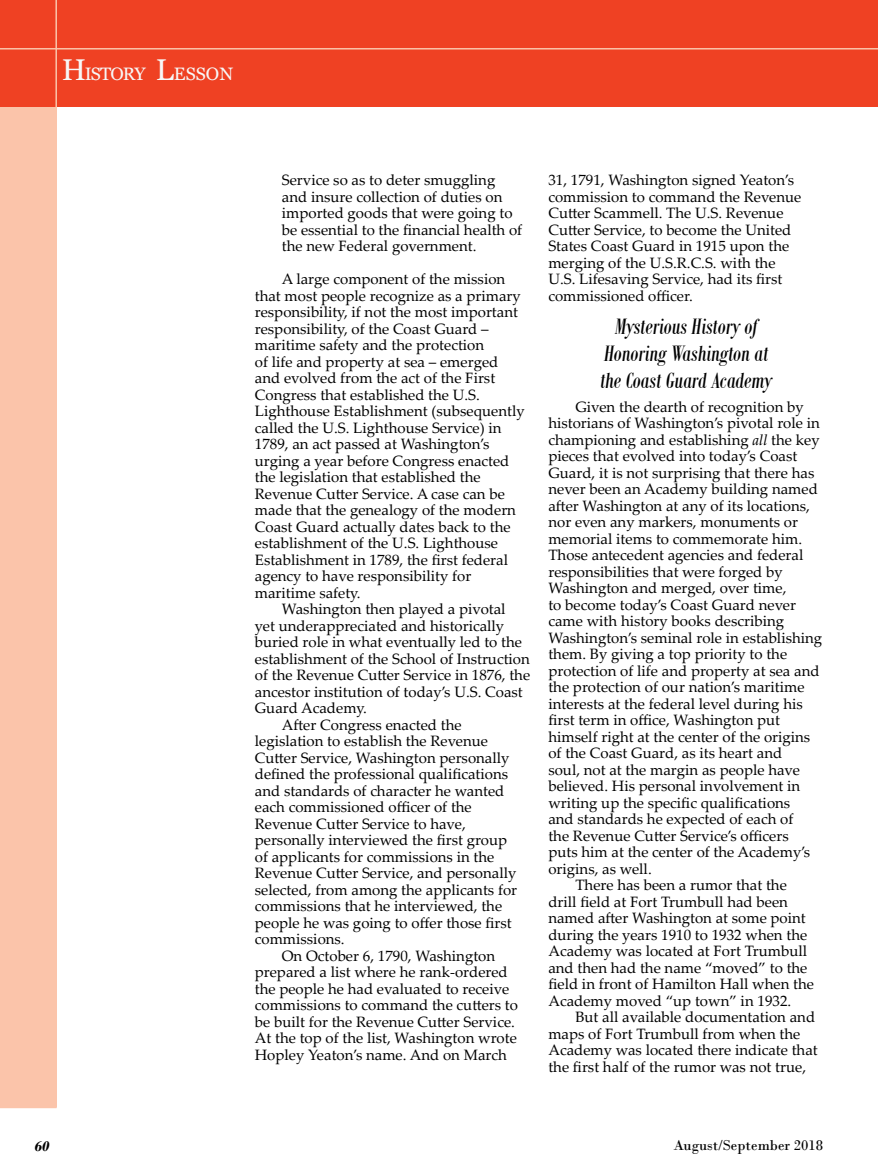
<style>
.page{position:relative;width:878px;height:1175px;background:#fff}
.page>*{position:absolute;margin:0;border:0;box-sizing:border-box;transform-origin:0 0}
.t1{font:italic 24px/27px "Bodoni MT Condensed";color:#000;text-align:center}
.t2{font:18px "Georgia";letter-spacing:-.05em;color:#f7f7f7}
.t3{font:15px/16.5px "Palatino Linotype";color:#000}
.t4{font:15px "Bodoni";color:#000}
.t5{font:italic 700 15px "Bodoni";color:#000}
.s1{font-size:30px}
.s2{font-style:italic}
</style>
<div class="page">
<div style="left:0;top:107px;width:57px;height:1001px;background:#fbc4aa"></div>
<div style="left:0;top:0;width:878px;height:107px;background:#ef4123"></div>
<hr style="left:0;top:48px;width:878px;height:2px;background:#fbc4aa">
<hr style="left:55px;top:0;width:2px;height:1107px;background:#fbc4aa">
<p class="t2" style="left:62px;top:63px;width:173px"><span class="s1">H</span>ISTORY <span class="s1">L</span>ESSON</p>
<p class="t5" style="left:34px;top:1137px;width:16px">60</p>
<p class="t3" style="left:282px;top:171px;width:242px">Service so as to deter smuggling and insure collection of duties on imported goods that were going to be essential to the financial health of the new Federal government.</p>
<p class="t3" style="left:255px;top:270px;width:271px;text-indent:27px">A large component of the mission that most people recognize as a primary responsibility, if not the most important responsibility, of the Coast Guard – maritime safety and the protection<br>of life and property at sea – emerged and evolved from the act of the First Congress that established the U.S.<br>Lighthouse Establishment (subsequently called the U.S. Lighthouse Service) in 1789, an act passed at Washington’s urging a year before Congress enacted the legislation that established the Revenue Cutter Service. A case can be made that the genealogy of the modern Coast Guard actually dates back to the establishment of the U.S. Lighthouse Establishment in 1789, the first federal agency to have responsibility for maritime safety.</p>
<p class="t3" style="left:282px;top:600px;width:225px">Washington then played a pivotal</p>
<p class="t3" style="left:255px;top:617px;width:251px">yet underappreciated and historically</p>
<p class="t3" style="left:255px;top:633px;width:269px">buried role in what eventually led to the</p>
<p class="t3" style="left:255px;top:650px;width:276px">establishment of the School of Instruction</p>
<p class="t3" style="left:255px;top:666px;width:277px">of the Revenue Cutter Service in 1876, the</p>
<p class="t3" style="left:255px;top:683px;width:269px">ancestor institution of today’s U.S. Coast</p>
<p class="t3" style="left:255px;top:699px;width:114px">Guard Academy.</p>
<p class="t3" style="left:282px;top:716px;width:181px">After Congress enacted the</p>
<p class="t3" style="left:255px;top:732px;width:235px">legislation to establish the Revenue</p>
<p class="t3" style="left:255px;top:749px;width:256px">Cutter Service, Washington personally</p>
<p class="t3" style="left:255px;top:765px;width:255px">defined the professional qualifications</p>
<p class="t3" style="left:255px;top:782px;width:251px">and standards of character he wanted</p>
<p class="t3" style="left:255px;top:798px;width:218px">each commissioned officer of the</p>
<p class="t3" style="left:255px;top:815px;width:212px">Revenue Cutter Service to have,</p>
<p class="t3" style="left:255px;top:831px;width:254px">personally interviewed the first group</p>
<p class="t3" style="left:255px;top:848px;width:241px">of applicants for commissions in the</p>
<p class="t3" style="left:255px;top:864px;width:263px">Revenue Cutter Service, and personally</p>
<p class="t3" style="left:255px;top:881px;width:264px">selected, from among the applicants for</p>
<p class="t3" style="left:255px;top:897px;width:249px">commissions that he interviewed, the</p>
<p class="t3" style="left:255px;top:914px;width:258px">people he was going to offer those first</p>
<p class="t3" style="left:255px;top:930px;width:91px">commissions.</p>
<p class="t3" style="left:282px;top:947px;width:215px">On October 6, 1790, Washington</p>
<p class="t3" style="left:255px;top:963px;width:254px">prepared a list where he rank-ordered</p>
<p class="t3" style="left:255px;top:980px;width:256px">the people he had evaluated to receive</p>
<p class="t3" style="left:255px;top:996px;width:265px">commissions to command the cutters to</p>
<p class="t3" style="left:255px;top:1013px;width:261px">be built for the Revenue Cutter Service.</p>
<p class="t3" style="left:255px;top:1029px;width:263px">At the top of the list, Washington wrote</p>
<p class="t3" style="left:255px;top:1046px;width:253px">Hopley Yeaton’s name. And on March</p>
<p class="t3" style="left:548px;top:171px;width:254px">31, 1791, Washington signed Yeaton’s commission to command the Revenue Cutter Scammell. The U.S. Revenue Cutter Service, to become the United States Coast Guard in 1915 upon the merging of the U.S.R.C.S. with the U.S. Lifesaving Service, had its first commissioned officer.</p>
<h1 class="t1" style="left:600px;top:313px;width:174px">Mysterious History of<br>Honoring Washington at the Coast Guard Academy</h1>
<p class="t3" style="left:575px;top:398px;width:230px">Given the dearth of recognition by</p>
<p class="t3" style="left:548px;top:414px;width:273px">historians of Washington’s pivotal role in</p>
<p class="t3" style="left:548px;top:431px;width:273px">championing and establishing <span class="s2">all</span> the key</p>
<p class="t3" style="left:548px;top:447px;width:250px">pieces that evolved into today’s Coast</p>
<p class="t3" style="left:548px;top:464px;width:267px">Guard, it is not surprising that there has</p>
<p class="t3" style="left:548px;top:480px;width:271px">never been an Academy building named</p>
<p class="t3" style="left:548px;top:497px;width:263px">after Washington at any of its locations,</p>
<p class="t3" style="left:548px;top:513px;width:251px">nor even any markers, monuments or</p>
<p class="t3" style="left:548px;top:530px;width:255px">memorial items to commemorate him.</p>
<p class="t3" style="left:548px;top:546px;width:256px">Those antecedent agencies and federal</p>
<p class="t3" style="left:548px;top:563px;width:236px">responsibilities that were forged by</p>
<p class="t3" style="left:548px;top:579px;width:239px">Washington and merged, over time,</p>
<p class="t3" style="left:548px;top:596px;width:249px">to become today’s Coast Guard never</p>
<p class="t3" style="left:548px;top:612px;width:237px">came with history books describing</p>
<p class="t3" style="left:548px;top:629px;width:275px">Washington’s seminal role in establishing</p>
<p class="t3" style="left:548px;top:645px;width:240px">them. By giving a top priority to the</p>
<p class="t3" style="left:548px;top:662px;width:273px">protection of life and property at sea and</p>
<p class="t3" style="left:548px;top:678px;width:257px">the protection of our nation’s maritime</p>
<p class="t3" style="left:548px;top:695px;width:256px">interests at the federal level during his</p>
<p class="t3" style="left:548px;top:711px;width:233px">first term in office, Washington put</p>
<p class="t3" style="left:548px;top:728px;width:263px">himself right at the center of the origins</p>
<p class="t3" style="left:548px;top:744px;width:235px">of the Coast Guard, as its heart and</p>
<p class="t3" style="left:548px;top:761px;width:253px">soul, not at the margin as people have</p>
<p class="t3" style="left:548px;top:777px;width:253px">believed. His personal involvement in</p>
<p class="t3" style="left:548px;top:794px;width:243px">writing up the specific qualifications</p>
<p class="t3" style="left:548px;top:810px;width:246px">and standards he expected of each of</p>
<p class="t3" style="left:548px;top:827px;width:242px">the Revenue Cutter Service’s officers</p>
<p class="t3" style="left:548px;top:843px;width:263px">puts him at the center of the Academy’s</p>
<p class="t3" style="left:548px;top:860px;width:105px">origins, as well.</p>
<p class="t3" style="left:575px;top:876px;width:213px">There has been a rumor that the</p>
<p class="t3" style="left:548px;top:893px;width:241px">drill field at Fort Trumbull had been</p>
<p class="t3" style="left:548px;top:909px;width:259px">named after Washington at some point</p>
<p class="t3" style="left:548px;top:926px;width:260px">during the years 1910 to 1932 when the</p>
<p class="t3" style="left:548px;top:942px;width:260px">Academy was located at Fort Trumbull</p>
<p class="t3" style="left:548px;top:959px;width:260px">and then had the name “moved” to the</p>
<p class="t3" style="left:548px;top:975px;width:267px">field in front of Hamilton Hall when the</p>
<p class="t3" style="left:548px;top:992px;width:244px">Academy moved “up town” in 1932.</p>
<p class="t3" style="left:575px;top:1008px;width:241px">But all available documentation and</p>
<p class="t3" style="left:548px;top:1025px;width:253px">maps of Fort Trumbull from when the</p>
<p class="t3" style="left:548px;top:1041px;width:271px">Academy was located there indicate that</p>
<p class="t3" style="left:548px;top:1058px;width:259px">the first half of the rumor was not true,</p>
<p class="t4" style="left:673px;top:1136px;width:151px">August/September 2018</p>
</div>
